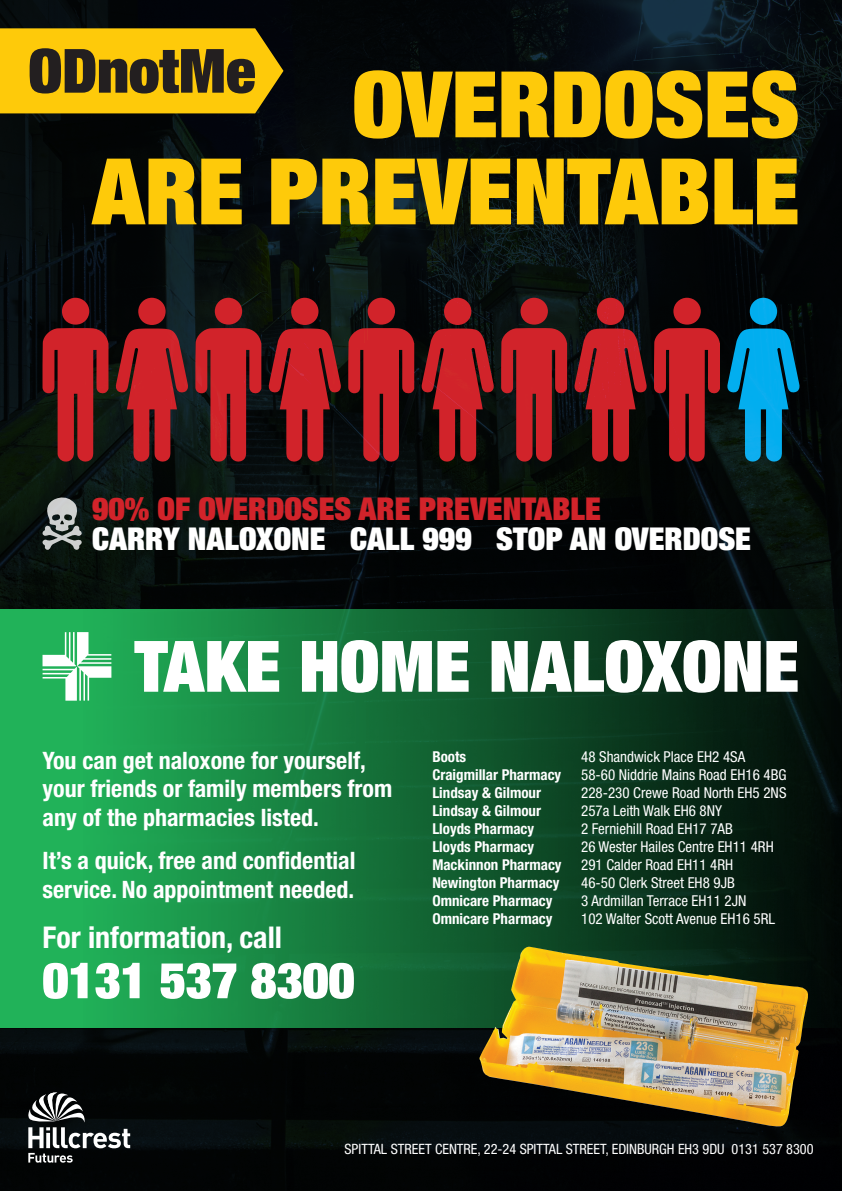
<style>
.page{position:relative;width:842px;height:1191px;background:#fff}
.page>*{position:absolute;margin:0;border:0;box-sizing:border-box;transform-origin:0 0}
.t1{font:900 condensed 92px/87px "Helvetica Neue LT Std";color:#feca0a;text-align:right}
.t2{font:900 condensed 71px "Helvetica Neue LT Std";color:#fff}
.t3{font:900 condensed 61px "Helvetica Neue LT Std";color:#231f20}
.t4{font:900 condensed 50px "Helvetica Neue LT Std";color:#fff}
.t5{font:900 condensed 31.5px "Helvetica Neue LT Std";color:#fff}
.t6{font:900 condensed 31.5px "Helvetica Neue LT Std";color:#d1232a}
.t7{font:700 condensed 30px "Helvetica Neue LT Std";color:#fff}
.t8{font:700 condensed 24px/28.8px "Helvetica Neue LT Std";color:#fff}
.t9{font:condensed 15px "Helvetica Neue LT Std";color:#fff}
.t10{font:700 condensed 15px "Helvetica Neue LT Std";color:#fff}
.t11{font:condensed 14.2px "Helvetica Neue LT Std";color:#fff}
</style>
<div class="page">
<img style="left:0;top:0;width:842px;height:1191px">
<div style="left:0;top:609px;width:842px;height:419px;background:linear-gradient(to right,#23c060,#020907)"></div>
<div style="left:0;top:28px;width:283px;height:85px;background:#feca0a"></div>
<img style="left:479px;top:946px;width:330px;height:181px">
<svg style="left:28px;top:1092px;width:102px;height:70px"></svg>
<div style="left:138px;top:297px;width:28px;height:28px;background:#d1232a;border-radius:50%"></div>
<svg style="left:116px;top:328px;width:72px;height:134px;background:#851f23"></svg>
<div style="left:291px;top:297px;width:28px;height:28px;background:#d1232a;border-radius:50%"></div>
<svg style="left:269px;top:328px;width:72px;height:134px;background:#831a1f"></svg>
<div style="left:597px;top:297px;width:27px;height:28px;background:#d1232a;border-radius:50%"></div>
<svg style="left:574px;top:328px;width:73px;height:134px;background:#811a1d"></svg>
<div style="left:444px;top:297px;width:27px;height:28px;background:#d1232a;border-radius:50%"></div>
<svg style="left:422px;top:328px;width:72px;height:134px;background:#831a1d"></svg>
<div style="left:750px;top:297px;width:27px;height:28px;background:#00aeef;border-radius:50%"></div>
<svg style="left:727px;top:328px;width:72px;height:134px;background:#047098"></svg>
<svg style="left:42px;top:328px;width:66px;height:134px;background:#8f1e20"></svg>
<div style="left:62px;top:298px;width:27px;height:27px;background:#d1232a;border-radius:50%"></div>
<svg style="left:195px;top:328px;width:66px;height:134px;background:#901e23"></svg>
<div style="left:215px;top:298px;width:27px;height:27px;background:#d1232a;border-radius:50%"></div>
<svg style="left:348px;top:328px;width:66px;height:134px;background:#8e1b1f"></svg>
<div style="left:368px;top:298px;width:27px;height:27px;background:#d1232a;border-radius:50%"></div>
<svg style="left:654px;top:328px;width:66px;height:134px;background:#8e1a1f"></svg>
<div style="left:673px;top:298px;width:28px;height:27px;background:#d1232a;border-radius:50%"></div>
<svg style="left:501px;top:328px;width:66px;height:134px;background:#901d21"></svg>
<div style="left:520px;top:298px;width:28px;height:27px;background:#d1232a;border-radius:50%"></div>
<svg style="left:42px;top:496px;width:40px;height:54px;background:#6d7371"></svg>
<svg style="left:43px;top:632px;width:68px;height:68px"></svg>
<p class="t3" style="left:28px;top:32px;width:229px">ODnotMe</p>
<p class="t1" style="left:92px;top:59px;width:709px">OVERDOSES<br>ARE PREVENTABLE</p>
<h3 class="t6" style="left:92px;top:489px;width:510px">90% OF OVERDOSES ARE PREVENTABLE</h3>
<h3 class="t5" style="left:92px;top:519px;width:660px">CARRY NALOXONE CALL 999 STOP AN OVERDOSE</h3>
<p class="t2" style="left:135px;top:621px;width:666px">TAKE HOME NALOXONE</p>
<p class="t8" style="left:43px;top:745px;width:351px">You can get naloxone for yourself, your friends or family members from any of the pharmacies listed.</p>
<p class="t8" style="left:43px;top:846px;width:315px">It’s a quick, free and confidential service. No appointment needed.</p>
<p class="t7" style="left:43px;top:919px;width:241px">For information, call</p>
<p class="t4" style="left:43px;top:948px;width:314px">0131 537 8300</p>
<p class="t10" style="left:432px;top:747px;width:35px">Boots</p>
<p class="t9" style="left:581px;top:748px;width:166px">48 Shandwick Place EH2 4SA</p>
<p class="t10" style="left:432px;top:765px;width:130px">Craigmillar Pharmacy</p>
<p class="t9" style="left:581px;top:766px;width:207px">58-60 Niddrie Mains Road EH16 4BG</p>
<p class="t10" style="left:432px;top:783px;width:110px">Lindsay &amp; Gilmour</p>
<p class="t9" style="left:581px;top:784px;width:207px">228-230 Crewe Road North EH5 2NS</p>
<p class="t10" style="left:432px;top:801px;width:110px">Lindsay &amp; Gilmour</p>
<p class="t9" style="left:581px;top:802px;width:142px">257a Leith Walk EH6 8NY</p>
<p class="t10" style="left:432px;top:819px;width:103px">Lloyds Pharmacy</p>
<p class="t9" style="left:581px;top:820px;width:153px">2 Ferniehill Road EH17 7AB</p>
<p class="t10" style="left:432px;top:837px;width:103px">Lloyds Pharmacy</p>
<p class="t9" style="left:581px;top:838px;width:194px">26 Wester Hailes Centre EH11 4RH</p>
<p class="t10" style="left:432px;top:855px;width:131px">Mackinnon Pharmacy</p>
<p class="t9" style="left:581px;top:856px;width:154px">291 Calder Road EH11 4RH</p>
<p class="t10" style="left:432px;top:873px;width:128px">Newington Pharmacy</p>
<p class="t9" style="left:581px;top:874px;width:155px">46-50 Clerk Street EH8 9JB</p>
<p class="t10" style="left:432px;top:891px;width:122px">Omnicare Pharmacy</p>
<p class="t9" style="left:581px;top:892px;width:167px">3 Ardmillan Terrace EH11 2JN</p>
<p class="t10" style="left:432px;top:909px;width:122px">Omnicare Pharmacy</p>
<p class="t9" style="left:581px;top:910px;width:195px">102 Walter Scott Avenue EH16 5RL</p>
<p class="t11" style="left:344px;top:1140px;width:471px">SPITTAL STREET CENTRE, 22-24 SPITTAL STREET, EDINBURGH EH3 9DU 0131 537 8300</p>
</div>
